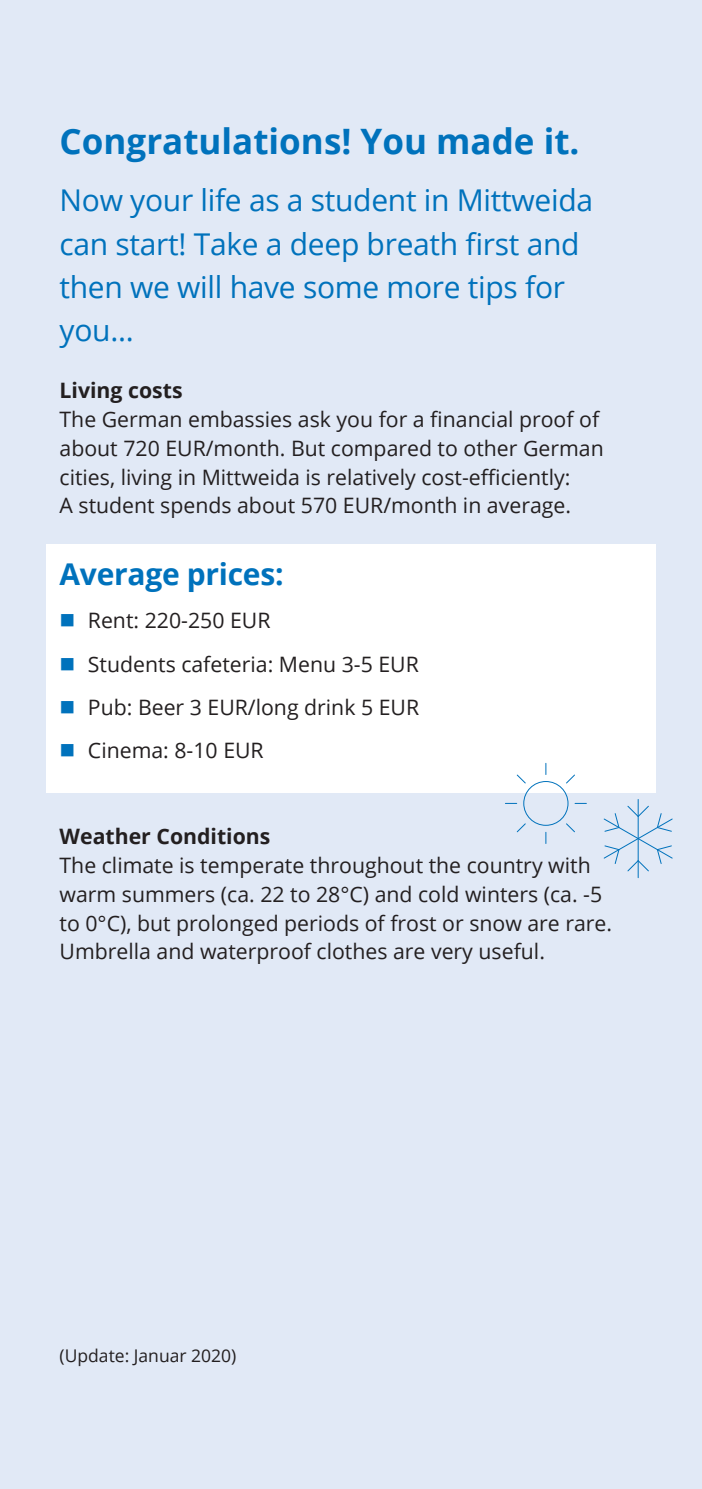
<style>
.page{position:relative;width:702px;height:1489px;background:#fff}
.page>*{position:absolute;margin:0;border:0;box-sizing:border-box;transform-origin:0 0}
.HSMW_Headline_Akzent{font:700 35px "Open Sans";color:#0072bc}
.HSMW_Intro_Akzent{font:30px/43px "Open Sans";letter-spacing:-.01em;color:#0072bc}
.HSMW_Intro_Akzent-2{font:700 30px "Open Sans";letter-spacing:-.01em;color:#0072bc}
.HSMW_Fließtext{font:21.25px/28.8px "Open Sans";color:#231f20}
.HSMW_Fließtext-2{font:17.5px "Open Sans";color:#231f20}
.s1{font-weight:700}
</style>
<div class="page">
<div style="left:0;top:0;width:702px;height:1488px;background:#e1e9f6"></div>
<div style="left:46px;top:544px;width:610px;height:248px;background:#fff"></div>
<hr style="left:637px;top:799px;width:1px;height:78px;background:#0072bc">
<svg style="left:603px;top:805px;width:70px;height:66px"></svg>
<svg style="left:504px;top:763px;width:83px;height:81px"></svg>
<p class="HSMW_Headline_Akzent" style="left:60px;top:116px;width:521px">Congratulations! You made it.</p>
<p class="HSMW_Intro_Akzent" style="left:60px;top:178px;width:535px">Now your life as a student in Mittweida can start! Take a deep breath first and then we will have some more tips for you...</p>
<p class="HSMW_Fließtext" style="left:60px;top:376px;width:545px"><span class="s1">Living costs<br></span>The German embassies ask you for a financial proof of about 720 EUR/month. But compared to other German cities, living in Mittweida is relatively cost-efficiently:<br>A student spends about 570 EUR/month in average.</p>
<p class="HSMW_Intro_Akzent-2" style="left:60px;top:553px;width:225px">Average prices:</p>
<p class="HSMW_Fließtext" style="left:88px;top:606px;width:184px">Rent: 220-250 EUR</p>
<p class="HSMW_Fließtext" style="left:88px;top:649px;width:332px">Students cafeteria: Menu 3-5 EUR</p>
<p class="HSMW_Fließtext" style="left:88px;top:692px;width:333px">Pub: Beer 3 EUR/long drink 5 EUR</p>
<p class="HSMW_Fließtext" style="left:88px;top:735px;width:177px">Cinema: 8-10 EUR</p>
<p class="HSMW_Fließtext" style="left:60px;top:821px;width:554px"><span class="s1">Weather Conditions<br></span>The climate is temperate throughout the country with warm summers (ca. 22 to 28°C) and cold winters (ca. -5 to 0°C), but prolonged periods of frost or snow are rare.<br>Umbrella and waterproof clothes are very useful.</p>
<p class="HSMW_Fließtext-2" style="left:60px;top:1343px;width:178px">(Update: Januar 2020)</p>
</div>
